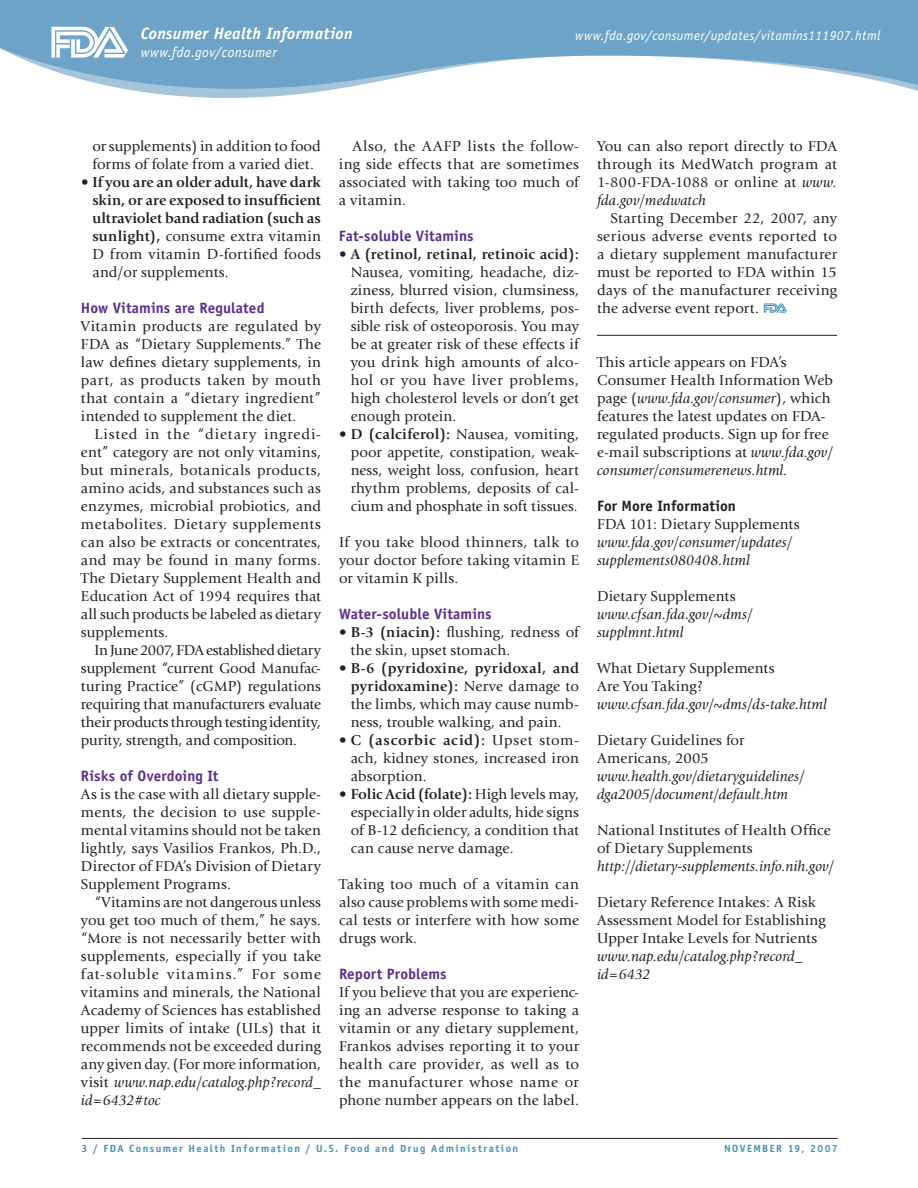
<style>
.page{position:relative;width:918px;height:1188px;background:#fff}
.page>*{position:absolute;margin:0;border:0;box-sizing:border-box;transform-origin:0 0}
.t1{font:italic 700 16.5px "Officina Sans";letter-spacing:.015em;color:#fff}
.Body_Text{font:15px/18px "Giovanni";letter-spacing:.01em;color:#231f20;text-align:justify}
.Body_Text-2{font:italic 15px/18px "Giovanni";letter-spacing:.005em;color:#231f20}
.Body_Text-3{font:700 15px/18px "Giovanni";color:#231f20;text-align:justify}
.Sub-Heads{font:700 15px "Officina Sans";letter-spacing:.005em;color:#5b2e91}
.Sub-Heads-2{font:700 15px "Officina Sans";letter-spacing:.005em;color:#231f20}
.t2{font:italic 14.25px "Officina Sans";letter-spacing:.025em;color:#fff}
.t3{font:italic 13.5px "Officina Sans";letter-spacing:.025em;color:#fff}
.t4{font:700 10.5px "Officina Sans";letter-spacing:.14em;color:#4791ba}
.s1{font-weight:400}
.s2{font-style:italic}
.s3{font-weight:700}
</style>
<div class="page">
<svg style="left:125px;top:89px;width:793px;height:9px"></svg>
<svg style="left:0;top:0;width:918px;height:89px;fill:#6da3c6"></svg>
<svg style="left:51px;top:27px;width:76px;height:31px"></svg>
<hr style="left:82px;top:1138px;width:756px;height:1px;background:#231f20">
<svg style="left:764px;top:303px;width:23px;height:10px"></svg>
<hr style="left:597px;top:335px;width:240px;height:1px;background:#231f20">
<p class="t1" style="left:141px;top:23px;width:213px">Consumer Health Information</p>
<p class="t3" style="left:575px;top:28px;width:307px">www.fda.gov/consumer/updates/vitamins111907.html</p>
<p class="t2" style="left:141px;top:44px;width:137px">www.fda.gov/consumer</p>
<p class="Body_Text" style="left:92px;top:137px;width:230px">or supplements) in addition to food forms of folate from a varied diet.</p>
<p class="Body_Text-3" style="left:92px;top:173px;width:230px;text-indent:-11px"><span class="s1">•</span> If you are an older adult, have dark skin, or are exposed to insufficient ultraviolet band radiation (such as sunlight), <span class="s1">consume extra vitamin D from vitamin D-fortified foods and/or supplements.</span></p>
<p class="Sub-Heads" style="left:81px;top:299px;width:185px">How Vitamins are Regulated</p>
<p class="Body_Text" style="left:81px;top:317px;width:242px">Vitamin products are regulated by FDA as “Dietary Supplements.” The law defines dietary supplements, in part, as products taken by mouth that contain a “dietary ingredient” intended to supplement the diet.</p>
<p class="Body_Text" style="left:81px;top:425px;width:242px;text-indent:14px">Listed in the “dietary ingredi&shy;ent” category are not only vitamins, but minerals, botanicals products, amino acids, and substances such as enzymes, microbial probiotics, and metabolites. Dietary supplements can also be extracts or concentrates, and may be found in many forms.<br>The Dietary Supplement Health and Education Act of 1994 requires that all such products be labeled as dietary supplements.</p>
<p class="Body_Text" style="left:81px;top:641px;width:242px;text-indent:14px">In June 2007, FDA established dietary supplement “current Good Manufac&shy;turing Practice” (cGMP) regulations requiring that manufacturers evaluate their products through testing identity, purity, strength, and composition.</p>
<p class="Sub-Heads" style="left:81px;top:767px;width:139px">Risks of Overdoing It</p>
<p class="Body_Text" style="left:81px;top:785px;width:242px">As is the case with all dietary supple&shy;ments, the decision to use supple&shy;mental vitamins should not be taken lightly, says Vasilios Frankos, Ph.D., Director of FDA’s Division of Dietary Supplement Programs.</p>
<p class="Body_Text" style="left:81px;top:893px;width:242px;text-indent:13px">“Vitamins are not dangerous unless you get too much of them,” he says. “More is not necessarily better with supplements, especially if you take fat-soluble vitamins.” For some vitamins and minerals, the National Academy of Sciences has established upper limits of intake (ULs) that it recommends not be exceeded during any given day. (For more information, visit <span class="s2">www.nap.edu/catalog.php?record_ id=6432#toc</span></p>
<p class="Body_Text" style="left:339px;top:137px;width:242px;text-indent:14px">Also, the AAFP lists the follow&shy;ing side effects that are sometimes associated with taking too much of a vitamin.</p>
<p class="Sub-Heads" style="left:339px;top:227px;width:136px">Fat-soluble Vitamins</p>
<p class="Body_Text" style="left:351px;top:245px;width:230px;text-indent:-12px"><span class="s3">• A (retinol, retinal, retinoic acid):<br></span>Nausea, vomiting, headache, diz&shy;ziness, blurred vision, clumsiness, birth defects, liver problems, pos&shy;sible risk of osteoporosis. You may be at greater risk of these effects if you drink high amounts of alco&shy;hol or you have liver problems, high cholesterol levels or don’t get enough protein.</p>
<p class="Body_Text" style="left:351px;top:425px;width:230px;text-indent:-12px"><span class="s3">• D (calciferol):</span> Nausea, vomiting, poor appetite, constipation, weak&shy;ness, weight loss, confusion, heart rhythm problems, deposits of cal&shy;cium and phosphate in soft tissues.</p>
<p class="Body_Text" style="left:339px;top:533px;width:242px">If you take blood thinners, talk to your doctor before taking vitamin E or vitamin K pills.</p>
<p class="Sub-Heads" style="left:339px;top:605px;width:154px">Water-soluble Vitamins</p>
<p class="Body_Text" style="left:351px;top:623px;width:230px;text-indent:-12px"><span class="s3">• B-3 (niacin):</span> flushing, redness of the skin, upset stomach.</p>
<p class="Body_Text" style="left:351px;top:659px;width:230px;text-indent:-12px"><span class="s3">• B-6 (pyridoxine, pyridoxal, and pyridoxamine):</span> Nerve damage to the limbs, which may cause numb&shy;ness, trouble walking, and pain.</p>
<p class="Body_Text" style="left:351px;top:731px;width:230px;text-indent:-12px"><span class="s3">• C (ascorbic acid):</span> Upset stom&shy;ach, kidney stones, increased iron absorption.</p>
<p class="Body_Text" style="left:351px;top:785px;width:230px;text-indent:-12px"><span class="s3">• Folic Acid (folate):</span> High levels may, especially in older adults, hide signs of B-12 deficiency, a condition that can cause nerve damage.</p>
<p class="Body_Text" style="left:339px;top:875px;width:241px">Taking too much of a vitamin can also cause problems with some medi&shy;cal tests or interfere with how some drugs work.</p>
<p class="Sub-Heads" style="left:339px;top:965px;width:109px">Report Problems</p>
<p class="Body_Text" style="left:339px;top:983px;width:242px">If you believe that you are experienc&shy;ing an adverse response to taking a vitamin or any dietary supplement, Frankos advises reporting it to your health care provider, as well as to the manufacturer whose name or phone number appears on the label.</p>
<p class="Body_Text" style="left:597px;top:137px;width:241px">You can also report directly to FDA through its MedWatch program at 1-800-FDA-1088 or online at <span class="s2">www. fda.gov/medwatch</span></p>
<p class="Body_Text" style="left:597px;top:209px;width:241px;text-indent:14px">Starting December 22, 2007, any serious adverse events reported to a dietary supplement manufacturer must be reported to FDA within 15 days of the manufacturer receiving the adverse event report.</p>
<p class="Body_Text" style="left:597px;top:353px;width:238px;text-align:left">This article appears on FDA’s Consumer Health Information Web page (<span class="s2">www.fda.gov/consumer</span>), which features the latest updates on FDA&shy;regulated products. Sign up for free e-mail subscriptions at <span class="s2">www.fda.gov/ consumer/consumerenews.html.</span></p>
<p class="Sub-Heads-2" style="left:597px;top:497px;width:141px">For More Information</p>
<p class="Body_Text" style="left:597px;top:515px;width:204px">FDA 101: Dietary Supplements</p>
<p class="Body_Text-2" style="left:597px;top:534px;width:196px">www.fda.gov/consumer/updates/ supplements080408.html</p>
<p class="Body_Text" style="left:597px;top:587px;width:140px">Dietary Supplements</p>
<p class="Body_Text-2" style="left:597px;top:606px;width:157px">www.cfsan.fda.gov/~dms/ supplmnt.html</p>
<p class="Body_Text" style="left:597px;top:659px;width:179px">What Dietary Supplements<br>Are You Taking?</p>
<p class="Body_Text-2" style="left:597px;top:696px;width:231px">www.cfsan.fda.gov/~dms/ds-take.html</p>
<p class="Body_Text" style="left:597px;top:731px;width:149px">Dietary Guidelines for<br>Americans, 2005</p>
<p class="Body_Text-2" style="left:597px;top:768px;width:209px">www.health.gov/dietaryguidelines/ dga2005/document/default.htm</p>
<p class="Body_Text" style="left:597px;top:821px;width:235px">National Institutes of Health Office of Dietary Supplements</p>
<p class="Body_Text-2" style="left:597px;top:858px;width:238px">http://dietary-supplements.info.nih.gov/</p>
<p class="Body_Text" style="left:597px;top:893px;width:230px;text-align:left">Dietary Reference Intakes: A Risk<br>Assessment Model for Establishing<br>Upper Intake Levels for Nutrients</p>
<p class="Body_Text-2" style="left:597px;top:948px;width:207px">www.nap.edu/catalog.php?record_ id=6432</p>
<p class="t4" style="left:82px;top:1142px;width:438px">3 / FDA Consumer Health Information / U.S. Food and Drug Administration</p>
<p class="t4" style="left:724px;top:1142px;width:115px">NOVEMBER 19, 2007</p>
</div>
